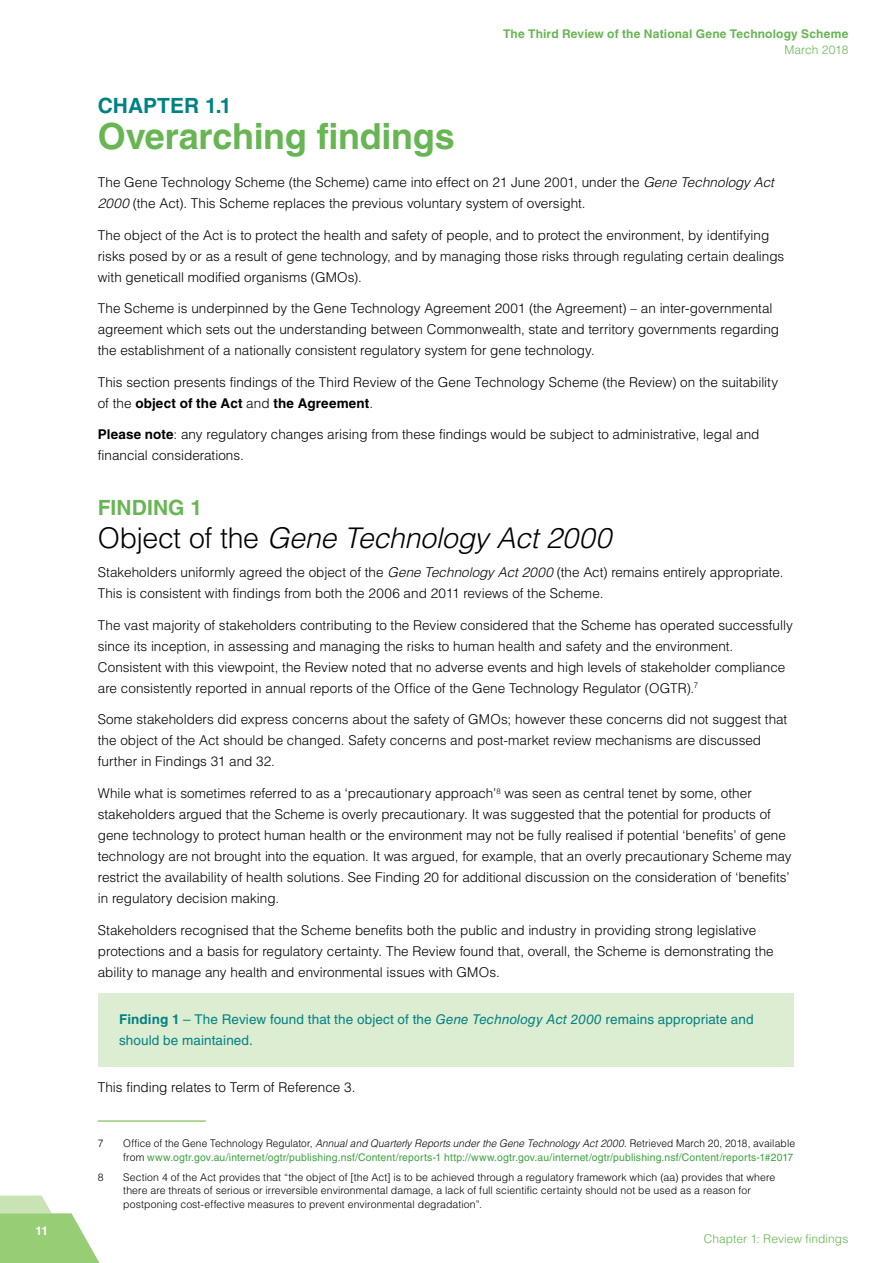
<style>
.page{position:relative;width:893px;height:1263px;background:#fff}
.page>*{position:absolute;margin:0;border:0;box-sizing:border-box;transform-origin:0 0}
.Heading_1__chapter_n{font:700 36px "Helvetica LT Std";letter-spacing:-.01em;color:#67b553}
.Heading_2__finding{font:italic 300 28.5px "Helvetica LT Std";letter-spacing:-.01em;color:#000}
.Heading_1__chapter_n-2{font:700 21px "Helvetica LT Std";color:#018282}
.Heading_2__finding-2{font:700 21px "Helvetica LT Std";letter-spacing:.005em;color:#67b553}
.Body{font:300 13.5px/21px "Helvetica LT Std";color:#000}
.Finding{font:13.5px/21px "Helvetica LT Std";letter-spacing:.01em;color:#018282}
.t1{font:700 12px "Helvetica LT Std";letter-spacing:.015em;color:#67b553}
.t2{font:300 12px "Helvetica LT Std";letter-spacing:.005em;color:#67b553}
.t3{font:700 12px "Helvetica LT Std";color:#fff}
.Footnote{font:300 10.5px/13.5px "Helvetica LT Std";letter-spacing:.01em;color:#000}
.Footnote-2{font:10.5px/13.5px "Helvetica LT Std";letter-spacing:.015em;color:#3ea140}
.s1{font-style:italic}
.s2{font-weight:700}
.s3{font-style:normal}
.s4{font-weight:300;color:#000}
.s5{font-weight:300;font-style:italic;color:#000}
</style>
<div class="page">
<svg style="left:0;top:1196px;width:100px;height:67px"></svg>
<div style="left:98px;top:993px;width:696px;height:73px;background:#ddedd1"></div>
<hr style="left:98px;top:1120px;width:108px;height:2px;background:#97cd75">
<p class="t3" style="left:35px;top:1224px;width:14px">11</p>
<p class="t1" style="left:503px;top:27px;width:347px">The Third Review of the National Gene Technology Scheme</p>
<p class="t2" style="left:784px;top:42px;width:66px">March 2018</p>
<p class="Heading_1__chapter_n-2" style="left:98px;top:93px;width:135px">CHAPTER 1.1</p>
<p class="Heading_1__chapter_n" style="left:98px;top:114px;width:358px">Overarching findings</p>
<p class="Body" style="left:98px;top:171px;width:678px">The Gene Technology Scheme (the Scheme) came into effect on 21 June 2001, under the <span class="s1">Gene Technology Act<br>2000</span> (the Act). This Scheme replaces the previous voluntary system of oversight.</p>
<p class="Body" style="left:98px;top:224px;width:688px">The object of the Act is to protect the health and safety of people, and to protect the environment, by identifying risks posed by or as a result of gene technology, and by managing those risks through regulating certain dealings with geneticall modified organisms (GMOs).</p>
<p class="Body" style="left:98px;top:298px;width:683px">The Scheme is underpinned by the Gene Technology Agreement 2001 (the Agreement) – an inter-governmental agreement which sets out the understanding between Commonwealth, state and territory governments regarding the establishment of a nationally consistent regulatory system for gene technology.</p>
<p class="Body" style="left:98px;top:371px;width:682px">This section presents findings of the Third Review of the Gene Technology Scheme (the Review) on the suitability of the <span class="s2">object of the Act</span> and <span class="s2">the Agreement</span>.</p>
<p class="Body" style="left:98px;top:424px;width:663px"><span class="s2">Please note</span>: any regulatory changes arising from these findings would be subject to administrative, legal and financial considerations.</p>
<p class="Heading_2__finding-2" style="left:98px;top:494px;width:106px">FINDING 1</p>
<p class="Heading_2__finding" style="left:98px;top:520px;width:515px"><span class="s3">Object of the</span> Gene Technology Act 2000</p>
<p class="Body" style="left:98px;top:562px;width:687px">Stakeholders uniformly agreed the object of the <span class="s1">Gene Technology Act 2000</span> (the Act) remains entirely appropriate.<br>This is consistent with findings from both the 2006 and 2011 reviews of the Scheme.</p>
<p class="Body" style="left:98px;top:614px;width:696px">The vast majority of stakeholders contributing to the Review considered that the Scheme has operated successfully since its inception, in assessing and managing the risks to human health and safety and the environment.<br>Consistent with this viewpoint, the Review noted that no adverse events and high levels of stakeholder compliance are consistently reported in annual reports of the Office of the Gene Technology Regulator (OGTR).<sup>7</sup></p>
<p class="Body" style="left:98px;top:709px;width:691px">Some stakeholders did express concerns about the safety of GMOs; however these concerns did not suggest that the object of the Act should be changed. Safety concerns and post-market review mechanisms are discussed further in Findings 31 and 32.</p>
<p class="Body" style="left:98px;top:783px;width:695px">While what is sometimes referred to as a ‘precautionary approach’<sup>8</sup> was seen as central tenet by some, other stakeholders argued that the Scheme is overly precautionary. It was suggested that the potential for products of gene technology to protect human health or the environment may not be fully realised if potential ‘benefits’ of gene technology are not brought into the equation. It was argued, for example, that an overly precautionary Scheme may restrict the availability of health solutions. See Finding 20 for additional discussion on the consideration of ‘benefits’ in regulatory decision making.</p>
<p class="Body" style="left:98px;top:919px;width:677px">Stakeholders recognised that the Scheme benefits both the public and industry in providing strong legislative protections and a basis for regulatory certainty. The Review found that, overall, the Scheme is demonstrating the ability to manage any health and environmental issues with GMOs.</p>
<p class="Finding" style="left:119px;top:1009px;width:636px"><span class="s2">Finding 1</span> – The Review found that the object of the <span class="s1">Gene Technology Act 2000</span> remains appropriate and should be maintained.</p>
<p class="Body" style="left:98px;top:1077px;width:259px">This finding relates to Term of Reference 3.</p>
<p class="Footnote" style="left:98px;top:1137px;width:7px">7</p>
<p class="Footnote-2" style="left:123px;top:1137px;width:673px"><span class="s4">Office of the Gene Technology Regulator,</span> <span class="s5">Annual and Quarterly Reports under the Gene Technology Act 2000</span><span class="s4">. Retrieved March 20, 2018, available from</span> www.ogtr.gov.au/internet/ogtr/publishing.nsf/Content/reports-1 http://www.ogtr.gov.au/internet/ogtr/publishing.nsf/Content/reports-1#2017</p>
<p class="Footnote" style="left:98px;top:1170px;width:7px">8</p>
<p class="Footnote" style="left:123px;top:1170px;width:654px">Section 4 of the Act provides that “the object of [the Act] is to be achieved through a regulatory framework which (aa) provides that where there are threats of serious or irreversible environmental damage, a lack of full scientific certainty should not be used as a reason for postponing cost-effective measures to prevent environmental degradation”.</p>
<p class="t2" style="left:704px;top:1231px;width:146px">Chapter 1: Review findings</p>
</div>
